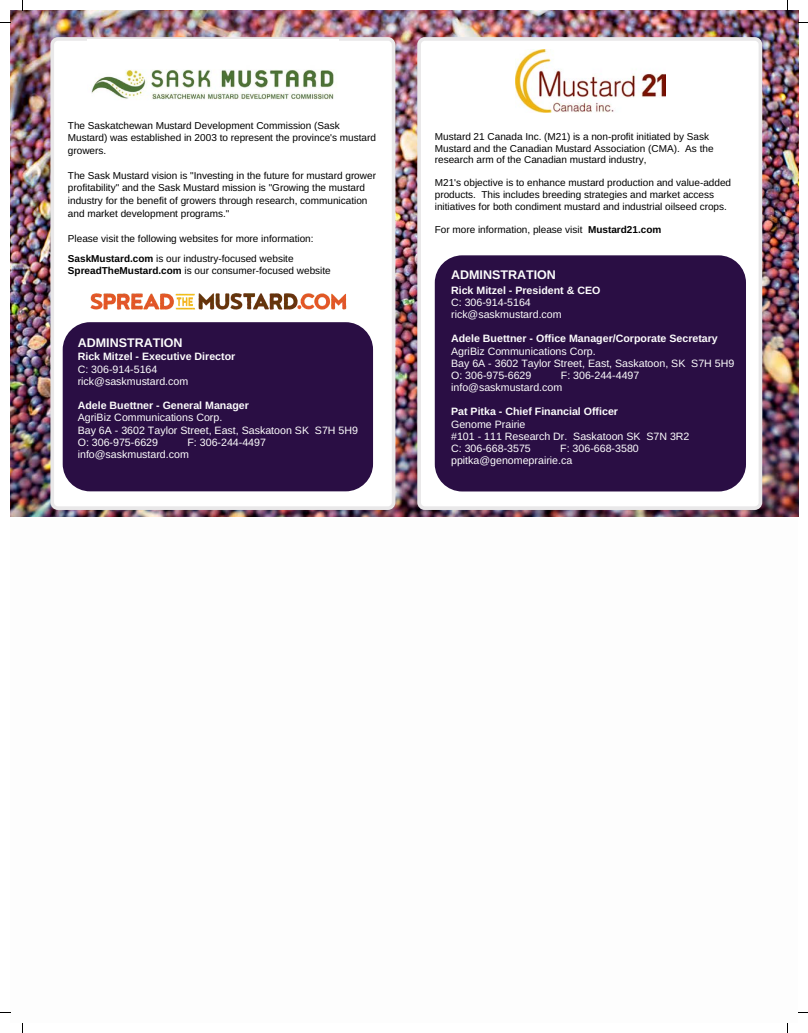
<style>
.page{position:relative;width:808px;height:1033px;background:#fff}
.page>*{position:absolute;margin:0;border:0;box-sizing:border-box;transform-origin:0 0}
.t1{font:700 12.5px "Arimo";color:#fdfdfd}
.t2{font:10.62px/12.2px "Arimo";color:#fdfdfd}
.t3{font:700 10.62px "Arimo";color:#fdfdfd}
.t4{font:10px/12.5px "Arimo";color:#000}
.s1{font-weight:700}
</style>
<div class="page">
<img style="left:10px;top:10px;width:788px;height:507px">
<svg style="left:50px;top:37px;width:345px;height:473px"></svg>
<svg style="left:417px;top:37px;width:345px;height:473px"></svg>
<div style="left:63px;top:322px;width:310px;height:169px;background:#2a0e44;border-radius:27px"></div>
<div style="left:435px;top:255px;width:311px;height:236px;background:#2a0e44;border-radius:27px"></div>
<img style="left:80px;top:285px;width:276px;height:30px">
<img style="left:515px;top:49px;width:150px;height:63px">
<img style="left:87px;top:39px;width:252px;height:73px">
<p class="t4" style="left:68px;top:119px;width:310px">The Saskatchewan Mustard Development Commission (Sask<br>Mustard) was established in 2003 to represent the province's mustard growers.</p>
<p class="t4" style="left:68px;top:169px;width:309px">The Sask Mustard vision is "Investing in the future for mustard grower profitability" and the Sask Mustard mission is "Growing the mustard industry for the benefit of growers through research, communication and market development programs."</p>
<p class="t4" style="left:68px;top:228px;width:247px;line-height:20.4px">Please visit the following websites for more information:<br><span class="s1">SaskMustard.com</span> is our industry-focused website</p>
<p class="t4" style="left:68px;top:265px;width:264px"><span class="s1">SpreadTheMustard.com</span> is our consumer-focused website</p>
<p class="t1" style="left:78px;top:336px;width:106px">ADMINSTRATION</p>
<p class="t3" style="left:78px;top:351px;width:159px">Rick Mitzel - Executive Director</p>
<p class="t2" style="left:78px;top:363px;width:112px">C: 306-914-5164 rick@saskmustard.com</p>
<p class="t3" style="left:78px;top:399px;width:173px">Adele Buettner - General Manager</p>
<p class="t2" style="left:78px;top:411px;width:282px">AgriBiz Communications Corp.<br>Bay 6A - 3602 Taylor Street, East, Saskatoon SK S7H 5H9<br>O: 306-975-6629</p>
<p class="t2" style="left:78px;top:436px;width:190px;text-indent:110px">F: 306-244-4497 info@saskmustard.com</p>
<p class="t4" style="left:435px;top:131px;width:280px;line-height:11.5px">Mustard 21 Canada Inc. (M21) is a non-profit initiated by Sask<br>Mustard and the Canadian Mustard Association (CMA). As the research arm of the Canadian mustard industry,</p>
<p class="t4" style="left:435px;top:177px;width:298px;line-height:11.5px">M21's objective is to enhance mustard production and value-added products. This includes breeding strategies and market access initiatives for both condiment mustard and industrial oilseed crops.</p>
<p class="t4" style="left:435px;top:223px;width:228px">For more information, please visit <span class="s1">Mustard21.com</span></p>
<p class="t1" style="left:451px;top:268px;width:106px">ADMINSTRATION</p>
<p class="t3" style="left:451px;top:284px;width:151px">Rick Mitzel - President &amp; CEO</p>
<p class="t2" style="left:451px;top:296px;width:112px">C: 306-914-5164 rick@saskmustard.com</p>
<p class="t3" style="left:451px;top:333px;width:268px">Adele Buettner - Office Manager/Corporate Secretary</p>
<p class="t2" style="left:451px;top:345px;width:285px">AgriBiz Communications Corp.<br>Bay 6A - 3602 Taylor Street, East, Saskatoon, SK S7H 5H9<br>O: 306-975-6629</p>
<p class="t2" style="left:451px;top:369px;width:190px;text-indent:110px">F: 306-244-4497 info@saskmustard.com</p>
<p class="t3" style="left:451px;top:406px;width:168px">Pat Pitka - Chief Financial Officer</p>
<p class="t2" style="left:451px;top:418px;width:240px">Genome Prairie<br>#101 - 111 Research Dr. Saskatoon SK S7N 3R2<br>C: 306-668-3575</p>
<p class="t2" style="left:451px;top:442px;width:189px;text-indent:109px">F: 306-668-3580 ppitka@genomeprairie.ca</p>
</div>
